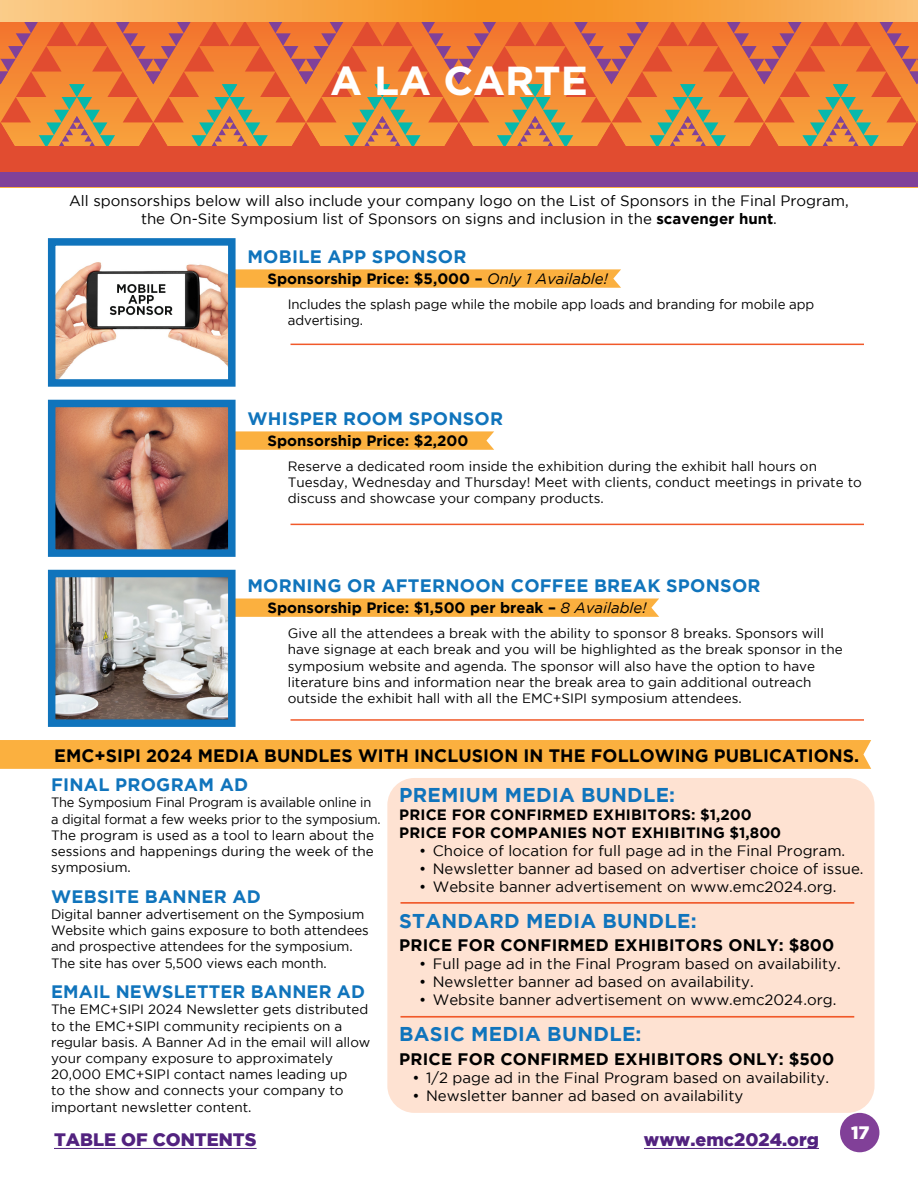
<style>
.page{position:relative;width:918px;height:1188px;background:#fff}
.page>*{position:absolute;margin:0;border:0;box-sizing:border-box;transform-origin:0 0}
.t1{font:700 40.5px "Gotham";color:#fff}
.t2{font:700 19.95px "Gotham";letter-spacing:.015em;color:#1074bc}
.t3{font:700 18px "Gotham";letter-spacing:.015em;color:#1074bc}
.t4{font:700 18px "Gotham";letter-spacing:.005em;color:#000}
.t5{font:900 18px "Gotham";color:#52227f}
.t6{font:900 18px "Gotham";color:#fff}
.t7{font:700 16.65px "Gotham";letter-spacing:.015em;color:#000}
.t8{font:15px "Gotham";color:#000}
.t9{font:700 15px "Gotham";color:#000}
.t10{font:13.5px/16.2px "Gotham";color:#000}
.t11{font:13.5px/16.2px "Gotham";color:#000;scale:.95 1}
.s1{font-weight:700}
.s2{font-weight:400;font-style:italic}
</style>
<div class="page">
<svg style="left:0;top:22px;width:918px;height:125px;background:#df7c3e"></svg>
<div style="left:0;top:172px;width:918px;height:15px;background:#804199"></div>
<svg style="left:0;top:0;width:918px;height:22px;background:#f8a849"></svg>
<div style="left:0;top:147px;width:918px;height:25px;background:#e14c30"></div>
<div style="left:840px;top:1113px;width:39px;height:39px;background:#814098;border-radius:50%"></div>
<div style="left:0;top:740px;width:871px;height:29px;background:#fbb03f"></div>
<svg style="left:236px;top:431px;width:258px;height:19px;background:#fbb348"></svg>
<hr style="left:291px;top:524px;width:573px;height:1px;background:#f1592a">
<img style="left:57px;top:409px;width:170px;height:139px">
<div style="left:48px;top:400px;width:188px;height:157px;border:8px solid #1074bc"></div>
<div style="left:236px;top:599px;width:423px;height:18px;background:#fbb03f"></div>
<hr style="left:291px;top:719px;width:573px;height:2px;background:#f1592a">
<img style="left:57px;top:579px;width:170px;height:139px">
<div style="left:48px;top:570px;width:188px;height:157px;border:8px solid #1074bc"></div>
<hr style="left:291px;top:344px;width:573px;height:1px;background:#f1592a">
<svg style="left:236px;top:269px;width:385px;height:19px;background:#fbb347"></svg>
<img style="left:57px;top:262px;width:170px;height:116px">
<div style="left:48px;top:238px;width:188px;height:149px;border:8px solid #1074bc"></div>
<hr style="left:644px;top:1148px;width:175px;height:1px;background:#52227f">
<div style="left:387px;top:778px;width:488px;height:335px;background:#fee2d2;border-radius:27px"></div>
<hr style="left:401px;top:1016px;width:453px;height:2px;background:#f1592a">
<hr style="left:401px;top:902px;width:453px;height:2px;background:#f1592a">
<hr style="left:54px;top:1148px;width:203px;height:1px;background:#52227f">
<p class="t1" style="left:330px;top:57px;width:259px">A LA CARTE</p>
<p class="t8" style="left:69px;top:192px;width:781px">All sponsorships below will also include your company logo on the List of Sponsors in the Final Program,</p>
<p class="t8" style="left:141px;top:210px;width:637px">the On-Site Symposium list of Sponsors on signs and inclusion in the <span class="s1">scavenger hunt</span>.</p>
<p class="t3" style="left:247px;top:246px;width:220px">MOBILE APP SPONSOR</p>
<p class="t9" style="left:268px;top:270px;width:342px">Sponsorship Price: $5,000 – <span class="s2">Only 1 Available!</span></p>
<p class="t10" style="left:288px;top:296px;width:528px">Includes the splash page while the mobile app loads and branding for mobile app</p>
<p class="t10" style="left:288px;top:312px;width:77px">advertising.</p>
<p class="t3" style="left:247px;top:408px;width:257px">WHISPER ROOM SPONSOR</p>
<p class="t9" style="left:268px;top:432px;width:202px">Sponsorship Price: $2,200</p>
<p class="t10" style="left:288px;top:458px;width:576px">Reserve a dedicated room inside the exhibition during the exhibit hall hours on<br>Tuesday, Wednesday and Thursday! Meet with clients, conduct meetings in private to discuss and showcase your company products.</p>
<p class="t3" style="left:247px;top:575px;width:515px">MORNING OR AFTERNOON COFFEE BREAK SPONSOR</p>
<p class="t9" style="left:268px;top:599px;width:380px">Sponsorship Price: $1,500 per break – <span class="s2">8 Available!</span></p>
<p class="t10" style="left:288px;top:625px;width:538px">Give all the attendees a break with the ability to sponsor 8 breaks. Sponsors will</p>
<p class="t10" style="left:288px;top:641px;width:556px">have signage at each break and you will be highlighted as the break sponsor in the symposium website and agenda. The sponsor will also have the option to have</p>
<p class="t10" style="left:288px;top:674px;width:525px">literature bins and information near the break area to gain additional outreach</p>
<p class="t10" style="left:288px;top:690px;width:455px">outside the exhibit hall with all the EMC+SIPI symposium attendees.</p>
<p class="t4" style="left:54px;top:746px;width:807px">EMC+SIPI 2024 MEDIA BUNDLES WITH INCLUSION IN THE FOLLOWING PUBLICATIONS.</p>
<p class="t3" style="left:51px;top:774px;width:199px">FINAL PROGRAM AD</p>
<p class="t11" style="left:51px;top:794px;width:348px">The Symposium Final Program is available online in a digital format a few weeks prior to the symposium.</p>
<p class="t10" style="left:51px;top:827px;width:325px;text-align:justify">The program is used as a tool to learn about the sessions and happenings during the week of the symposium.</p>
<p class="t3" style="left:51px;top:886px;width:211px">WEBSITE BANNER AD</p>
<p class="t10" style="left:51px;top:906px;width:315px">Digital banner advertisement on the Symposium</p>
<p class="t10" style="left:51px;top:922px;width:319px">Website which gains exposure to both attendees</p>
<p class="t10" style="left:51px;top:938px;width:303px">and prospective attendees for the symposium.</p>
<p class="t10" style="left:51px;top:954px;width:277px">The site has over 5,500 views each month.</p>
<p class="t3" style="left:51px;top:981px;width:316px">EMAIL NEWSLETTER BANNER AD</p>
<p class="t10" style="left:51px;top:1001px;width:319px">The EMC+SIPI 2024 Newsletter gets distributed</p>
<p class="t10" style="left:51px;top:1017px;width:293px">to the EMC+SIPI community recipients on a</p>
<p class="t10" style="left:51px;top:1034px;width:321px">regular basis. A Banner Ad in the email will allow</p>
<p class="t10" style="left:51px;top:1050px;width:283px">your company exposure to approximately</p>
<p class="t10" style="left:51px;top:1066px;width:298px">20,000 EMC+SIPI contact names leading up</p>
<p class="t10" style="left:51px;top:1082px;width:294px">to the show and connects your company to</p>
<p class="t10" style="left:51px;top:1098px;width:202px">important newsletter content.</p>
<p class="t5" style="left:54px;top:1129px;width:204px">TABLE OF CONTENTS</p>
<p class="t2" style="left:399px;top:784px;width:278px">PREMIUM MEDIA BUNDLE:</p>
<p class="t9" style="left:399px;top:806px;width:354px">PRICE FOR CONFIRMED EXHIBITORS: $1,200</p>
<p class="t9" style="left:399px;top:824px;width:384px">PRICE FOR COMPANIES NOT EXHIBITING $1,800</p>
<p class="t8" style="left:419px;top:843px;width:427px">• Choice of location for full page ad in the Final Program.</p>
<p class="t8" style="left:419px;top:861px;width:446px">• Newsletter banner ad based on advertiser choice of issue.</p>
<p class="t8" style="left:419px;top:878px;width:419px">• Website banner advertisement on www.emc2024.org.</p>
<p class="t2" style="left:399px;top:909px;width:299px">STANDARD MEDIA BUNDLE:</p>
<p class="t7" style="left:399px;top:936px;width:437px">PRICE FOR CONFIRMED EXHIBITORS ONLY: $800</p>
<p class="t8" style="left:419px;top:956px;width:423px">• Full page ad in the Final Program based on availability.</p>
<p class="t8" style="left:419px;top:974px;width:336px">• Newsletter banner ad based on availability.</p>
<p class="t8" style="left:419px;top:992px;width:419px">• Website banner advertisement on www.emc2024.org.</p>
<p class="t2" style="left:399px;top:1023px;width:244px">BASIC MEDIA BUNDLE:</p>
<p class="t7" style="left:399px;top:1049px;width:437px">PRICE FOR CONFIRMED EXHIBITORS ONLY: $500</p>
<p class="t8" style="left:413px;top:1069px;width:418px">• 1/2 page ad in the Final Program based on availability.</p>
<p class="t8" style="left:413px;top:1087px;width:332px">• Newsletter banner ad based on availability</p>
<p class="t5" style="left:644px;top:1129px;width:177px">www.emc2024.org</p>
<p class="t6" style="left:851px;top:1122px;width:20px">17</p>
</div>
